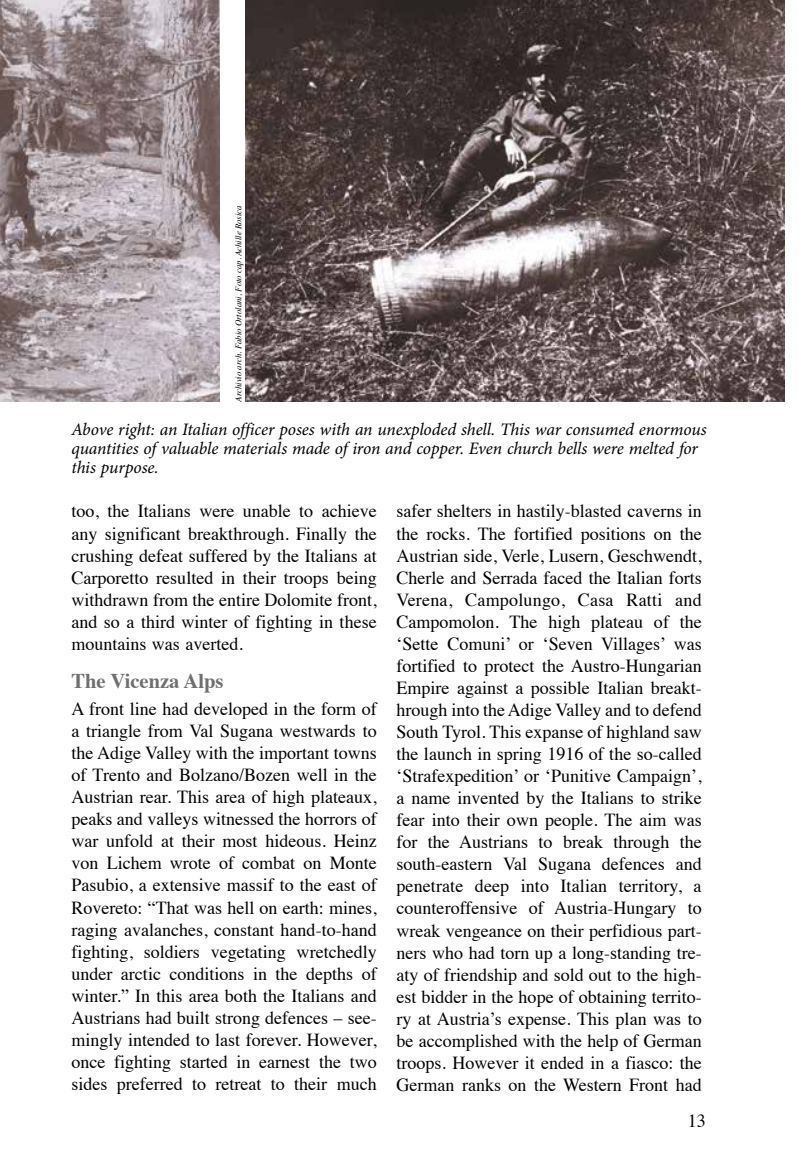
<style>
.page{position:relative;width:804px;height:1176px;background:#fff}
.page>*{position:absolute;margin:0;border:0;box-sizing:border-box;transform-origin:0 0}
.t1{font:700 21px "Times";color:#706f6f}
.t2{font:18.38px/22.1px "Times";color:#000;text-align:justify}
.t3{font:italic 17.5px/19.2px "Minion Pro";letter-spacing:-.005em;color:#000}
.t4{font:italic 8.75px "Times";color:#000}
</style>
<div class="page">
<img style="left:0;top:0;width:220px;height:401px">
<img style="left:246px;top:0;width:538px;height:401px">
<p class="t4" style="left:231px;top:401px;width:198px;rotate:-90deg">Archivio arch. Fabio Ortolani, Foto cap. Achille Rosica</p>
<p class="t3" style="left:71px;top:420px;width:637px">Above right: an Italian officer poses with an unexploded shell. This war consumed enormous quantities of valuable materials made of iron and copper. Even church bells were melted for this purpose.</p>
<p class="t2" style="left:71px;top:499px;width:307px">too, the Italians were unable to achieve any significant breakthrough. Finally the crushing defeat suffered by the Italians at Carporetto resulted in their troops being withdrawn from the entire Dolomite front, and so a third winter of fighting in these mountains was averted.</p>
<p class="t1" style="left:71px;top:661px;width:154px">The Vicenza Alps</p>
<p class="t2" style="left:71px;top:696px;width:307px">A front line had developed in the form of a triangle from Val Sugana westwards to the Adige Valley with the important towns of Trento and Bolzano/Bozen well in the Austrian rear. This area of high plateaux, peaks and valleys witnessed the horrors of war unfold at their most hideous. Heinz von Lichem wrote of combat on Monte Pasubio, a extensive massif to the east of Rovereto: “That was hell on earth: mines, raging avalanches, constant hand-to-hand fighting, soldiers vegetating wretchedly under arctic conditions in the depths of winter.” In this area both the Italians and Austrians had built strong defences – see&shy;mingly intended to last forever. However, once fighting started in earnest the two sides preferred to retreat to their much</p>
<p class="t2" style="left:396px;top:499px;width:307px">safer shelters in hastily-blasted caverns in the rocks. The fortified positions on the Austrian side, Verle, Lusern, Geschwendt, Cherle and Serrada faced the Italian forts Verena, Campolungo, Casa Ratti and Campomolon. The high plateau of the ‘Sette Comuni’ or ‘Seven Villages’ was fortified to protect the Austro-Hungarian Empire against a possible Italian breakt&shy;hrough into the Adige Valley and to defend South Tyrol. This expanse of highland saw the launch in spring 1916 of the so-called ‘Strafexpedition’ or ‘Punitive Campaign’, a name invented by the Italians to strike fear into their own people. The aim was for the Austrians to break through the south-eastern Val Sugana defences and penetrate deep into Italian territory, a counteroffensive of Austria-Hungary to wreak vengeance on their perfidious part&shy;ners who had torn up a long-standing tre&shy;aty of friendship and sold out to the high&shy;est bidder in the hope of obtaining territo&shy;ry at Austria’s expense. This plan was to be accomplished with the help of German troops. However it ended in a fiasco: the German ranks on the Western Front had</p>
<p class="t2" style="left:687px;top:1108px;width:20px">13</p>
</div>
